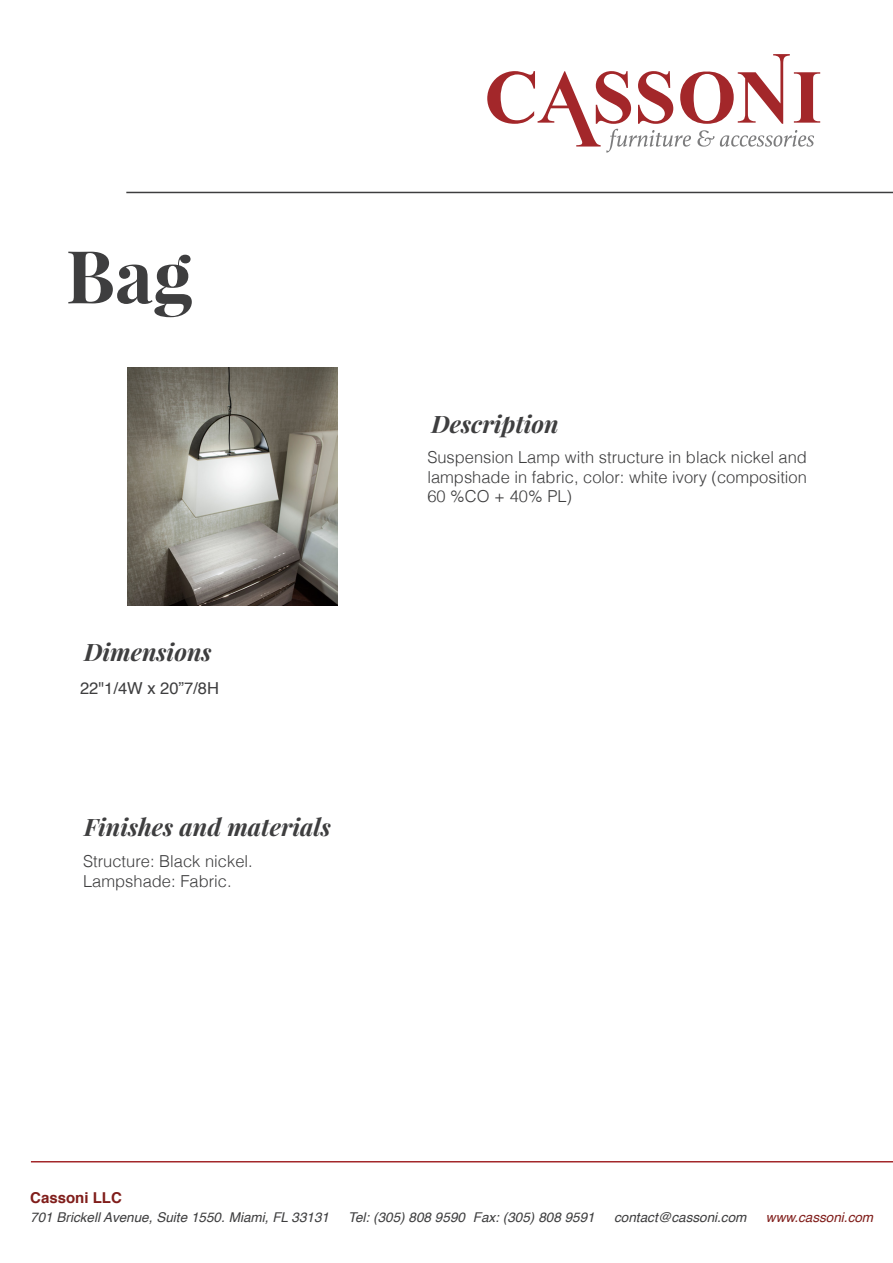
<style>
.page{position:relative;width:893px;height:1263px;background:#fff}
.page>*{position:absolute;margin:0;border:0;box-sizing:border-box;transform-origin:0 0}
.t1{font:700 73.2px "Playfair Display";color:#3e3e3f}
.t2{font:italic 700 24px "Playfair Display";color:#3e3e3f}
.t3{font:300 16.5px/19.8px "Helvetica";color:#3e3e3f}
.t4{font:16.5px "Helvetica";color:#3e3e3f}
.t5{font:700 15px "Helvetica";color:#801d1a}
.t6{font:italic 13.5px "Helvetica";color:#3e3e3f}
.t7{font:italic 13.5px "Helvetica";color:#801d1a}
</style>
<div class="page">
<hr style="left:31px;top:1161px;width:862px;height:1px;background:#a3272a">
<hr style="left:126px;top:192px;width:767px;height:1px;background:#3e3e3f">
<svg style="left:487px;top:54px;width:333px;height:99px"></svg>
<img style="left:128px;top:368px;width:210px;height:237px">
<h1 class="t1" style="left:66px;top:230px;width:128px">Bag</h1>
<h2 class="t2" style="left:84px;top:635px;width:129px">Dimensions</h2>
<p class="t4" style="left:80px;top:676px;width:140px">22"1/4W x 20”7/8H</p>
<h2 class="t2" style="left:84px;top:810px;width:248px">Finishes and materials</h2>
<p class="t3" style="left:83px;top:850px;width:171px">Structure: Black nickel.<br>Lampshade: Fabric.</p>
<h2 class="t2" style="left:431px;top:407px;width:129px">Description</h2>
<p class="t3" style="left:427px;top:446px;width:381px;text-align:justify">Suspension Lamp with structure in black nickel and lampshade in fabric, color: white ivory (composition 60 %CO + 40% PL)</p>
<p class="t5" style="left:30px;top:1185px;width:93px">Cassoni LLC</p>
<p class="t6" style="left:30px;top:1207px;width:300px">701 Brickell Avenue, Suite 1550. Miami, FL 33131</p>
<p class="t6" style="left:348px;top:1207px;width:248px">Tel: (305) 808 9590 Fax: (305) 808 9591</p>
<p class="t6" style="left:614px;top:1207px;width:134px">contact@cassoni.com</p>
<p class="t7" style="left:766px;top:1207px;width:109px">www.cassoni.com</p>
</div>
